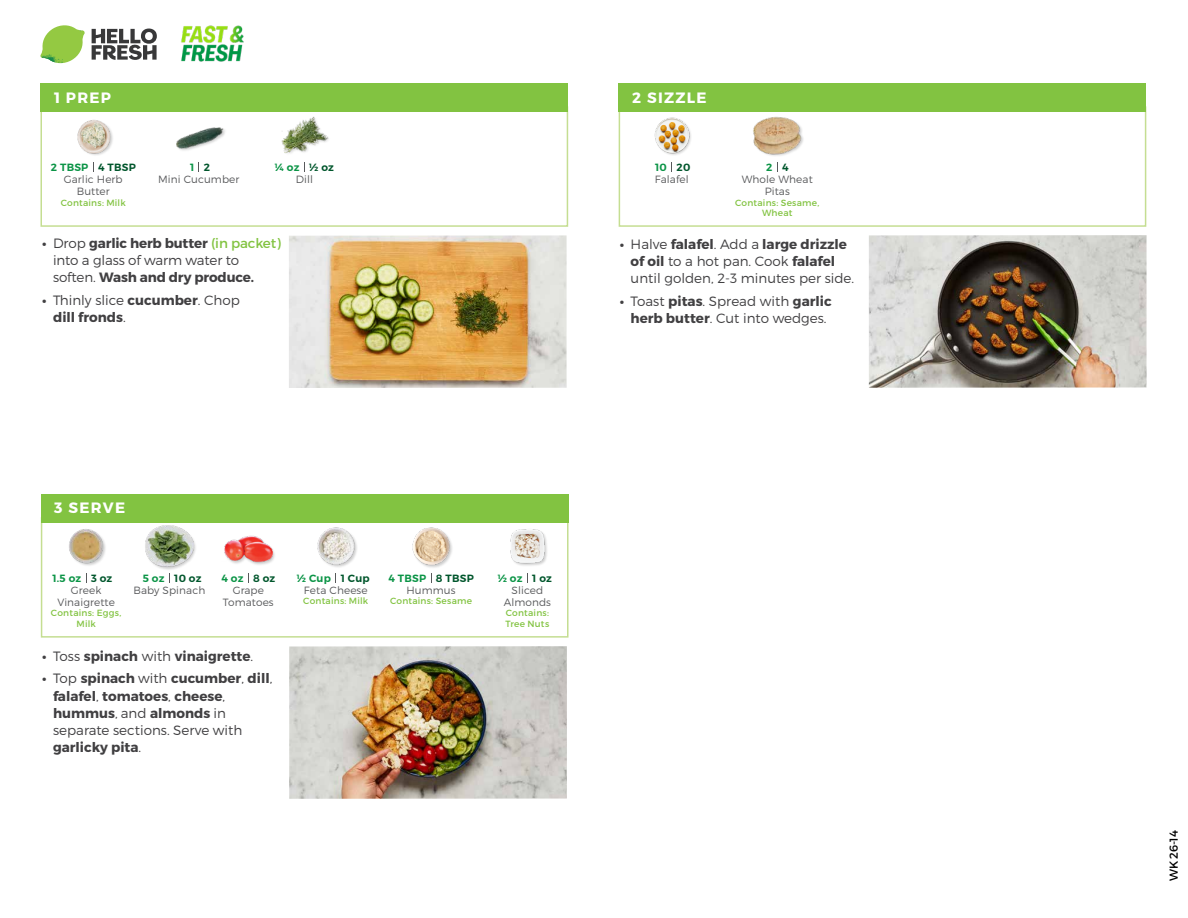
<style>
.page{position:relative;width:1188px;height:918px;background:#fff}
.page>*{position:absolute;margin:0;border:0;box-sizing:border-box;transform-origin:0 0}
.t1{font:700 15px "Montserrat";letter-spacing:.085em;color:#fff}
.t2{font:700 13.5px/17.2px "Montserrat";color:#414042}
.t3{font:300 13.5px/17.2px "Montserrat";color:#414042}
.t4{font:11.55px "Montserrat";color:#000}
.t5{font:300 10.5px/12px "Montserrat";letter-spacing:.01em;color:#58595b;text-align:center}
.t6{font:600 10.5px "Montserrat";letter-spacing:.02em;color:#0b9446}
.t7{font:600 10.5px "Montserrat";color:#00562c}
.t8{font:9px/10.5px "Montserrat";letter-spacing:.025em;color:#82c341;text-align:center}
.s1{color:#00562c}
.s2{font-weight:300}
.s3{font-weight:400;color:#82c341}
.s4{font-weight:700}
.s5{color:#0b9446}
</style>
<div class="page">
<div style="left:619px;top:106px;width:527px;height:121px;border:2px solid #c5de92"></div>
<div style="left:40px;top:106px;width:528px;height:121px;border:2px solid #c5de92"></div>
<div style="left:41px;top:517px;width:528px;height:121px;border:2px solid #c5de92"></div>
<svg style="left:92px;top:28px;width:65px;height:32px"></svg>
<svg style="left:43px;top:25px;width:40px;height:25px"></svg>
<img style="left:64px;top:25px;width:21px;height:17px">
<img style="left:43px;top:40px;width:38px;height:7px">
<img style="left:40px;top:42px;width:39px;height:21px">
<img style="left:63px;top:47px;width:18px;height:16px">
<img style="left:181px;top:25px;width:63px;height:37px">
<img style="left:869px;top:235px;width:278px;height:153px">
<div style="left:619px;top:83px;width:527px;height:28px;background:#82c341"></div>
<img style="left:289px;top:235px;width:278px;height:153px">
<div style="left:40px;top:83px;width:528px;height:28px;background:#82c341"></div>
<img style="left:289px;top:646px;width:278px;height:153px">
<div style="left:41px;top:494px;width:528px;height:28px;background:#82c341"></div>
<img style="left:654px;top:117px;width:37px;height:38px">
<img style="left:176px;top:127px;width:49px;height:24px">
<img style="left:281px;top:116px;width:48px;height:38px">
<img style="left:77px;top:120px;width:36px;height:35px">
<img style="left:753px;top:116px;width:50px;height:40px">
<img style="left:69px;top:529px;width:37px;height:37px">
<div style="left:145px;top:525px;width:52px;height:46px;background:#000;opacity:.2"></div>
<img style="left:145px;top:525px;width:52px;height:43px">
<img style="left:224px;top:535px;width:51px;height:30px">
<img style="left:317px;top:527px;width:40px;height:40px">
<img style="left:412px;top:527px;width:40px;height:41px">
<img style="left:510px;top:529px;width:37px;height:37px">
<p class="t1" style="left:54px;top:88px;width:59px">1 PREP</p>
<p class="t1" style="left:632px;top:88px;width:76px">2 SIZZLE</p>
<p class="t6" style="left:51px;top:161px;width:86px">2 TBSP <span class="s1">4 TBSP</span></p>
<p class="t6" style="left:190px;top:161px;width:21px">1 <span class="s1">2</span></p>
<p class="t6" style="left:275px;top:161px;width:61px">¼ oz <span class="s1">½ oz</span></p>
<p class="t6" style="left:655px;top:161px;width:37px">10 <span class="s1">20</span></p>
<p class="t6" style="left:766px;top:161px;width:24px">2 <span class="s1">4</span></p>
<p class="t5" style="left:64px;top:173px;width:60px">Garlic Herb<br>Butter</p>
<p class="t8" style="left:61px;top:197px;width:67px">Contains: Milk</p>
<p class="t5" style="left:158px;top:173px;width:83px">Mini Cucumber</p>
<p class="t5" style="left:296px;top:173px;width:19px">Dill</p>
<p class="t5" style="left:655px;top:173px;width:35px">Falafel</p>
<p class="t5" style="left:742px;top:173px;width:73px">Whole Wheat<br>Pitas</p>
<p class="t8" style="left:735px;top:197px;width:86px">Contains: Sesame,<br>Wheat</p>
<p class="t2" style="left:53px;top:235px;width:229px;text-indent:-11px">• <span class="s2">Drop</span> garlic herb butter <span class="s3">(in packet) </span><span class="s2">into a glass of warm water to soften.</span> Wash and dry produce.</p>
<p class="t2" style="left:53px;top:292px;width:188px;text-indent:-11px">• <span class="s2">Thinly slice</span> cucumber<span class="s2">. Chop </span>dill fronds<span class="s2">.</span></p>
<p class="t3" style="left:631px;top:235px;width:225px;text-indent:-11px"><span class="s4">•</span> Halve <span class="s4">falafel</span>. Add a <span class="s4">large drizzle of oil</span> to a hot pan. Cook <span class="s4">falafel </span>until golden, 2-3 minutes per side.</p>
<p class="t3" style="left:620px;top:292px;width:213px;text-align:center"><span class="s4">•</span> Toast <span class="s4">pitas</span>. Spread with <span class="s4">garlic herb butter</span>. Cut into wedges.</p>
<p class="t1" style="left:54px;top:499px;width:72px">3 SERVE</p>
<p class="t6" style="left:52px;top:571px;width:61px">1.5 oz <span class="s1">3 oz</span></p>
<p class="t7" style="left:143px;top:571px;width:60px"><span class="s5">5 oz</span> 10 oz</p>
<p class="t6" style="left:221px;top:571px;width:56px">4 oz <span class="s1">8 oz</span></p>
<p class="t6" style="left:297px;top:571px;width:74px">½ Cup <span class="s1">1 Cup</span></p>
<p class="t6" style="left:388px;top:571px;width:87px">4 TBSP <span class="s1">8 TBSP</span></p>
<p class="t6" style="left:498px;top:571px;width:56px">½ oz <span class="s1">1 oz</span></p>
<p class="t5" style="left:57px;top:584px;width:59px">Greek<br>Vinaigrette</p>
<p class="t8" style="left:51px;top:608px;width:72px">Contains: Eggs,<br>Milk</p>
<p class="t5" style="left:133px;top:584px;width:73px">Baby Spinach</p>
<p class="t5" style="left:223px;top:584px;width:52px">Grape<br>Tomatoes</p>
<p class="t5" style="left:304px;top:584px;width:65px">Feta Cheese</p>
<p class="t8" style="left:303px;top:596px;width:67px">Contains: Milk</p>
<p class="t5" style="left:407px;top:584px;width:51px">Hummus</p>
<p class="t8" style="left:390px;top:596px;width:84px">Contains: Sesame</p>
<p class="t5" style="left:504px;top:584px;width:49px">Sliced<br>Almonds</p>
<p class="t8" style="left:506px;top:608px;width:45px;text-align:left">Contains:<br>Tree Nuts</p>
<p class="t2" style="left:42px;top:648px;width:212px">• <span class="s2">Toss</span> spinach <span class="s2">with</span> vinaigrette<span class="s2">.</span></p>
<p class="t2" style="left:53px;top:670px;width:221px;text-indent:-11px">• <span class="s2">Top</span> spinach <span class="s2">with</span> cucumber<span class="s2">,</span> dill<span class="s2">, </span>falafel<span class="s2">,</span> tomatoes<span class="s2">,</span> cheese<span class="s2">, </span>hummus<span class="s2">, and</span> almonds <span class="s2">in separate sections. Serve with </span>garlicky pita<span class="s2">.</span></p>
<p class="t4" style="left:1167px;top:881px;width:52px;rotate:-90deg">WK 26-14</p>
</div>
